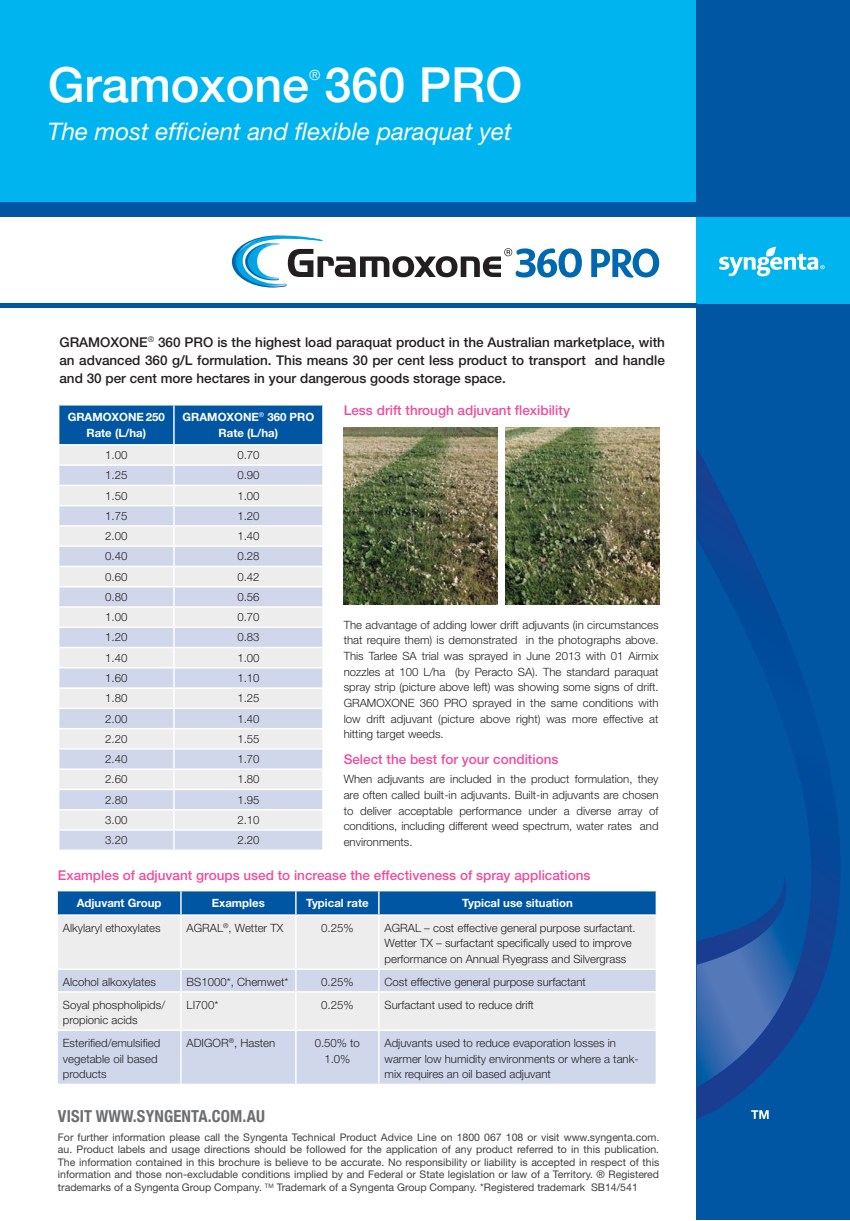
<style>
.page{position:relative;width:850px;height:1221px;background:#fff}
.page>*{position:absolute;margin:0;border:0;box-sizing:border-box;transform-origin:0 0}
.t1{font:500 48.45px "Helvetica Neue LT Std";color:#fff}
.t2{font:italic 24.15px "Helvetica Neue LT Std";color:#fff}
.t3{font:700 condensed 16.5px "Helvetica Neue";letter-spacing:.01em;color:#6d6e70}
.t4{font:300 14.1px "Helvetica Neue LT Std";color:#fff}
.t5{font:500 13.5px/18px "Helvetica Neue LT Std";color:#231f20;text-align:justify}
.t6{font:500 13.5px "Helvetica Neue LT Std";color:#ee4d9b}
.t7{font:300 11.4px/15.6px "Helvetica Neue LT Std";color:#231f20}
.t8{font:700 11.4px/15.8px "Helvetica Neue LT Std";color:#fff;text-align:center}
.t9{font:10.5px/12.6px "Helvetica Neue LT Std";color:#404041;text-align:justify}
</style>
<div class="page">
<div style="left:0;top:0;width:711px;height:204px;background:#00b5ef"></div>
<div style="left:696px;top:0;width:153px;height:1219px;background:#0056a3"></div>
<svg style="left:697px;top:449px;width:143px;height:669px"></svg>
<svg style="left:696px;top:887px;width:107px;height:199px"></svg>
<svg style="left:750px;top:1109px;width:18px;height:9px"></svg>
<div style="left:696px;top:203px;width:153px;height:100px;background:#00b5ef"></div>
<div style="left:0;top:203px;width:849px;height:14px;background:#0056a3"></div>
<svg style="left:719px;top:247px;width:105px;height:29px"></svg>
<hr style="left:0;top:303px;width:696px;height:4px;background:#0056a3">
<svg style="left:232px;top:235px;width:349px;height:52px"></svg>
<svg style="left:591px;top:248px;width:68px;height:29px"></svg>
<svg style="left:58px;top:405px;width:265px;height:444px;background:#ced8e7"></svg>
<div style="left:58px;top:916px;width:597px;height:52px;background:#ededee"></div>
<svg style="left:58px;top:970px;width:597px;height:113px;background:#dbdeec"></svg>
<div style="left:57px;top:891px;width:599px;height:23px;background:#0056a3"></div>
<hr style="left:180px;top:915px;width:1px;height:53px;background:#fff">
<hr style="left:295px;top:915px;width:1px;height:53px;background:#fff">
<hr style="left:378px;top:915px;width:1px;height:53px;background:#fff">
<svg style="left:180px;top:970px;width:1px;height:21px"></svg>
<svg style="left:295px;top:970px;width:1px;height:21px"></svg>
<svg style="left:378px;top:970px;width:1px;height:21px"></svg>
<svg style="left:655px;top:970px;width:1px;height:21px"></svg>
<hr style="left:56px;top:991px;width:125px;height:1px;background:#fff">
<hr style="left:181px;top:991px;width:115px;height:1px;background:#fff">
<hr style="left:180px;top:992px;width:1px;height:37px;background:#fff">
<hr style="left:296px;top:991px;width:82px;height:1px;background:#fff">
<hr style="left:295px;top:992px;width:1px;height:37px;background:#fff">
<hr style="left:378px;top:991px;width:278px;height:1px;background:#fff">
<hr style="left:378px;top:992px;width:1px;height:37px;background:#fff">
<hr style="left:56px;top:1029px;width:125px;height:1px;background:#fff">
<hr style="left:181px;top:1029px;width:115px;height:1px;background:#fff">
<hr style="left:180px;top:1030px;width:1px;height:53px;background:#fff">
<hr style="left:296px;top:1029px;width:82px;height:1px;background:#fff">
<hr style="left:295px;top:1030px;width:1px;height:53px;background:#fff">
<hr style="left:378px;top:1029px;width:278px;height:1px;background:#fff">
<hr style="left:378px;top:1030px;width:1px;height:53px;background:#fff">
<img style="left:343px;top:428px;width:154px;height:176px">
<img style="left:505px;top:428px;width:154px;height:176px">
<h1 class="t1" style="left:48px;top:67px;width:475px">Gramoxone 360 PRO</h1>
<p class="t4" style="left:309px;top:69px;width:13px">®</p>
<h2 class="t2" style="left:48px;top:118px;width:465px">The most efficient and flexible paraquat yet</h2>
<p class="t5" style="left:59px;top:334px;width:606px">GRAMOXONE<sup>®</sup> 360 PRO is the highest load paraquat product in the Australian marketplace, with an advanced 360 g/L formulation. This means 30 per cent less product to transport and handle and 30 per cent more hectares in your dangerous goods storage space.</p>
<p class="t8" style="left:68px;top:409px;width:99px">GRAMOXONE 250<br>Rate (L/ha)</p>
<p class="t8" style="left:182px;top:409px;width:133px">GRAMOXONE<sup>®</sup> 360 PRO<br>Rate (L/ha)</p>
<p class="t7" style="left:105px;top:448px;width:24px">1.00</p>
<p class="t7" style="left:237px;top:448px;width:24px">0.70</p>
<p class="t7" style="left:105px;top:468px;width:24px">1.25</p>
<p class="t7" style="left:237px;top:468px;width:24px">0.90</p>
<p class="t7" style="left:105px;top:488px;width:24px">1.50</p>
<p class="t7" style="left:237px;top:488px;width:24px">1.00</p>
<p class="t7" style="left:105px;top:509px;width:24px">1.75</p>
<p class="t7" style="left:237px;top:509px;width:24px">1.20</p>
<p class="t7" style="left:105px;top:529px;width:24px">2.00</p>
<p class="t7" style="left:237px;top:529px;width:24px">1.40</p>
<p class="t7" style="left:105px;top:549px;width:24px">0.40</p>
<p class="t7" style="left:237px;top:549px;width:24px">0.28</p>
<p class="t7" style="left:105px;top:569px;width:24px">0.60</p>
<p class="t7" style="left:237px;top:569px;width:24px">0.42</p>
<p class="t7" style="left:105px;top:590px;width:24px">0.80</p>
<p class="t7" style="left:237px;top:590px;width:24px">0.56</p>
<p class="t7" style="left:105px;top:610px;width:24px">1.00</p>
<p class="t7" style="left:237px;top:610px;width:24px">0.70</p>
<p class="t7" style="left:105px;top:630px;width:24px">1.20</p>
<p class="t7" style="left:237px;top:630px;width:24px">0.83</p>
<p class="t7" style="left:105px;top:650px;width:24px">1.40</p>
<p class="t7" style="left:237px;top:650px;width:24px">1.00</p>
<p class="t7" style="left:105px;top:671px;width:24px">1.60</p>
<p class="t7" style="left:237px;top:671px;width:24px">1.10</p>
<p class="t7" style="left:105px;top:691px;width:24px">1.80</p>
<p class="t7" style="left:237px;top:691px;width:24px">1.25</p>
<p class="t7" style="left:105px;top:711px;width:24px">2.00</p>
<p class="t7" style="left:237px;top:711px;width:24px">1.40</p>
<p class="t7" style="left:105px;top:731px;width:24px">2.20</p>
<p class="t7" style="left:237px;top:731px;width:24px">1.55</p>
<p class="t7" style="left:105px;top:752px;width:24px">2.40</p>
<p class="t7" style="left:237px;top:752px;width:24px">1.70</p>
<p class="t7" style="left:105px;top:772px;width:24px">2.60</p>
<p class="t7" style="left:237px;top:772px;width:24px">1.80</p>
<p class="t7" style="left:105px;top:792px;width:24px">2.80</p>
<p class="t7" style="left:237px;top:792px;width:24px">1.95</p>
<p class="t7" style="left:105px;top:813px;width:24px">3.00</p>
<p class="t7" style="left:237px;top:813px;width:24px">2.10</p>
<p class="t7" style="left:105px;top:833px;width:24px">3.20</p>
<p class="t7" style="left:237px;top:833px;width:24px">2.20</p>
<p class="t6" style="left:343px;top:405px;width:228px">Less drift through adjuvant flexibility</p>
<p class="t7" style="left:343px;top:617px;width:316px;text-align:justify">The advantage of adding lower drift adjuvants (in circumstances that require them) is demonstrated in the photographs above.<br>This Tarlee SA trial was sprayed in June 2013 with 01 Airmix nozzles at 100 L/ha (by Peracto SA). The standard paraquat spray strip (picture above left) was showing some signs of drift.<br>GRAMOXONE 360 PRO sprayed in the same conditions with low drift adjuvant (picture above right) was more effective at hitting target weeds.</p>
<p class="t6" style="left:343px;top:754px;width:216px">Select the best for your conditions</p>
<p class="t7" style="left:343px;top:772px;width:316px;text-align:justify">When adjuvants are included in the product formulation, they are often called built-in adjuvants. Built-in adjuvants are chosen to deliver acceptable performance under a diverse array of conditions, including different weed spectrum, water rates and environments.</p>
<p class="t6" style="left:58px;top:870px;width:534px">Examples of adjuvant groups used to increase the effectiveness of spray applications</p>
<p class="t8" style="left:77px;top:895px;width:86px">Adjuvant Group</p>
<p class="t8" style="left:212px;top:895px;width:54px">Examples</p>
<p class="t8" style="left:306px;top:895px;width:64px">Typical rate</p>
<p class="t8" style="left:462px;top:895px;width:112px">Typical use situation</p>
<p class="t7" style="left:63px;top:920px;width:99px">Alkylaryl ethoxylates</p>
<p class="t7" style="left:186px;top:920px;width:98px">AGRAL<sup>®</sup>, Wetter TX</p>
<p class="t7" style="left:321px;top:920px;width:34px">0.25%</p>
<p class="t7" style="left:384px;top:920px;width:252px">AGRAL – cost effective general purpose surfactant.<br>Wetter TX – surfactant specifically used to improve performance on Annual Ryegrass and Silvergrass</p>
<p class="t7" style="left:63px;top:974px;width:94px">Alcohol alkoxylates</p>
<p class="t7" style="left:186px;top:974px;width:103px">BS1000*, Chemwet*</p>
<p class="t7" style="left:321px;top:974px;width:34px">0.25%</p>
<p class="t7" style="left:384px;top:974px;width:203px">Cost effective general purpose surfactant</p>
<p class="t7" style="left:63px;top:997px;width:104px">Soyal phospholipids/ propionic acids</p>
<p class="t7" style="left:186px;top:997px;width:33px">LI700*</p>
<p class="t7" style="left:321px;top:997px;width:34px">0.25%</p>
<p class="t7" style="left:384px;top:997px;width:151px">Surfactant used to reduce drift</p>
<p class="t7" style="left:63px;top:1035px;width:99px">Esterified/emulsified vegetable oil based products</p>
<p class="t7" style="left:186px;top:1035px;width:90px">ADIGOR<sup>®</sup>, Hasten</p>
<p class="t7" style="left:314px;top:1035px;width:47px;text-align:center">0.50% to<br>1.0%</p>
<p class="t7" style="left:384px;top:1035px;width:255px">Adjuvants used to reduce evaporation losses in warmer low humidity environments or where a tank&shy;mix requires an oil based adjuvant</p>
<h3 class="t3" style="left:58px;top:1105px;width:208px">VISIT WWW.SYNGENTA.COM.AU</h3>
<p class="t9" style="left:58px;top:1131px;width:602px">For further information please call the Syngenta Technical Product Advice Line on 1800 067 108 or visit www.syngenta.com. au. Product labels and usage directions should be followed for the application of any product referred to in this publication.<br>The information contained in this brochure is believe to be accurate. No responsibility or liability is accepted in respect of this information and those non-excludable conditions implied by and Federal or State legislation or law of a Territory. ® Registered trademarks of a Syngenta Group Company. <sup>TM</sup> Trademark of a Syngenta Group Company. *Registered trademark SB14/541</p>
</div>
